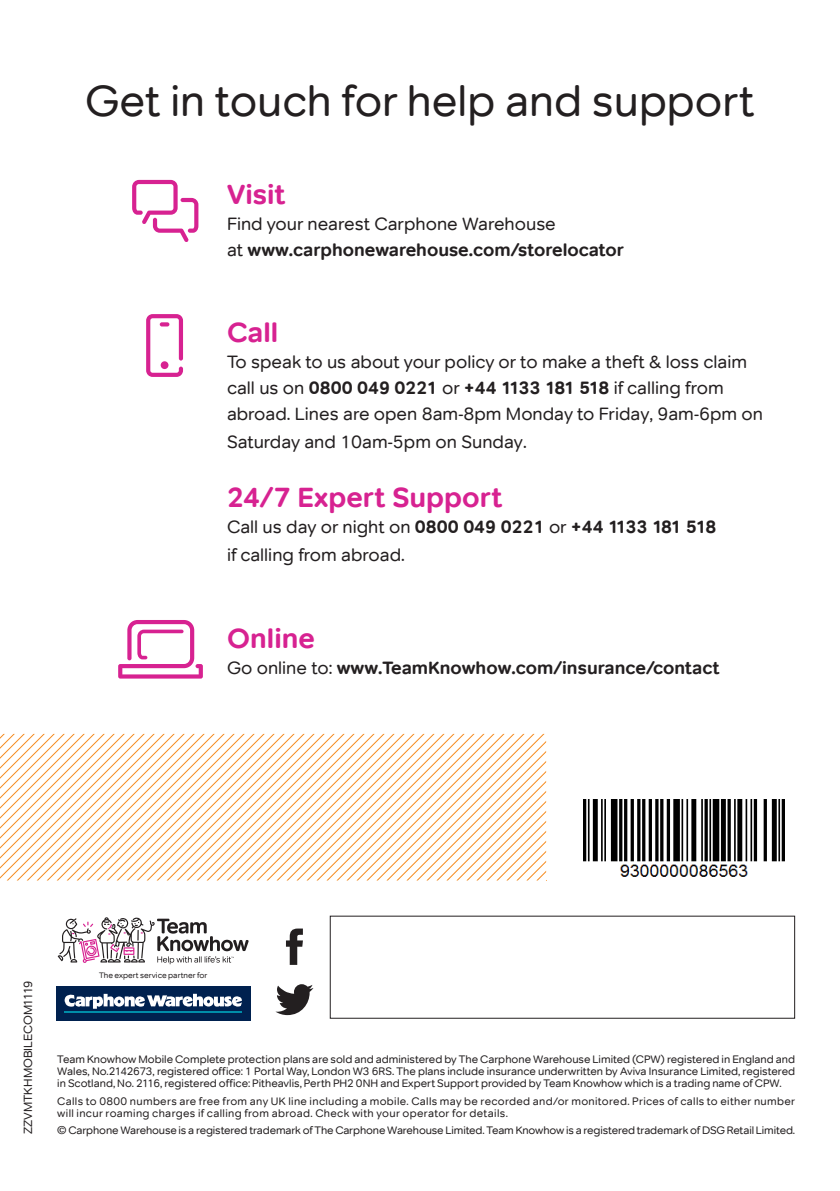
<style>
.page{position:relative;width:840px;height:1191px;background:#fff}
.page>*{position:absolute;margin:0;border:0;box-sizing:border-box;transform-origin:0 0}
.t1{font:44px "Team Knowhow Tondo";color:#231f20}
.HEADER_2{font:700 28px "Team Knowhow Tondo";color:#d72291}
.HEADER_2-2{font:18px/26px "Team Knowhow Tondo";color:#231f20}
.HEADER_2-3{font:700 18px/26px "Team Knowhow Tondo";color:#231f20}
.HEADER_2-4{font:12px "Team Knowhow Tondo";color:#231f20}
.HEADER_2-5{font:11px/12px "Team Knowhow Tondo";letter-spacing:.015em;color:#231f20;text-align:justify}
.HEADER_2-6{font:11px "Team Knowhow Tondo";letter-spacing:-.01em;color:#231f20}
.HEADER_2-7{font:8px "Team Knowhow Tondo";color:#231f20}
.s1{font-weight:400}
.s2{font-weight:700}
</style>
<div class="page">
<svg style="left:132px;top:180px;width:66px;height:62px"></svg>
<svg style="left:146px;top:314px;width:37px;height:63px"></svg>
<div style="left:161px;top:361px;width:7px;height:8px;background:#d72291;border-radius:50%"></div>
<svg style="left:118px;top:620px;width:85px;height:58px"></svg>
<svg style="left:0;top:734px;width:546px;height:146px"></svg>
<svg style="left:275px;top:984px;width:38px;height:31px"></svg>
<svg style="left:286px;top:928px;width:17px;height:37px"></svg>
<div style="left:56px;top:986px;width:194px;height:35px;background:#00214f"></div>
<hr style="left:65px;top:1011px;width:176px;height:2px;background:#008da8">
<svg style="left:65px;top:993px;width:177px;height:15px"></svg>
<svg style="left:58px;top:917px;width:190px;height:47px"></svg>
<img style="left:583px;top:799px;width:200px;height:78px">
<p class="t1" style="left:85px;top:74px;width:670px">Get in touch for help and support</p>
<p class="HEADER_2" style="left:227px;top:177px;width:60px">Visit</p>
<p class="HEADER_2-3" style="left:227px;top:210px;width:398px"><span class="s1">Find your nearest Carphone Warehouse<br>at</span> www.carphonewarehouse.com/storelocator</p>
<p class="HEADER_2" style="left:227px;top:315px;width:53px">Call</p>
<p class="HEADER_2-2" style="left:227px;top:349px;width:537px">To speak to us about your policy or to make a theft &amp; loss claim call us on <span class="s2">0800 049 0221</span> or <span class="s2">+44 1133 181 518</span> if calling from abroad. Lines are open 8am-8pm Monday to Friday, 9am-6pm on</p>
<p class="HEADER_2-2" style="left:227px;top:429px;width:301px">Saturday and 10am-5pm on Sunday.</p>
<p class="HEADER_2" style="left:227px;top:480px;width:277px">24/7 Expert Support</p>
<p class="HEADER_2-2" style="left:227px;top:513px;width:490px;line-height:28px">Call us day or night on <span class="s2">0800 049 0221</span> or <span class="s2">+44 1133 181 518 </span>if calling from abroad.</p>
<p class="HEADER_2" style="left:227px;top:621px;width:89px">Online</p>
<p class="HEADER_2-3" style="left:227px;top:654px;width:494px"><span class="s1">Go online to:</span> www.TeamKnowhow.com/insurance/contact</p>
<p class="HEADER_2-4" style="left:21px;top:1134px;width:155px;rotate:-90deg">ZZVMTKHMOBILECOM1119</p>
<p class="HEADER_2-7" style="left:99px;top:970px;width:110px">The expert service partner for</p>
<p class="HEADER_2-5" style="left:57px;top:1053px;width:739px">Team Knowhow Mobile Complete protection plans are sold and administered by The Carphone Warehouse Limited (CPW) registered in England and Wales, No.2142673, registered office: 1 Portal Way, London W3 6RS. The plans include insurance underwritten by Aviva Insurance Limited, registered in Scotland, No. 2116, registered office: Pitheavlis, Perth PH2 0NH and Expert Support provided by Team Knowhow which is a trading name of CPW.</p>
<p class="HEADER_2-5" style="left:57px;top:1094px;width:739px">Calls to 0800 numbers are free from any UK line including a mobile. Calls may be recorded and/or monitored. Prices of calls to either number will incur roaming charges if calling from abroad. Check with your operator for details.</p>
<p class="HEADER_2-6" style="left:57px;top:1123px;width:739px">© Carphone Warehouse is a registered trademark of The Carphone Warehouse Limited. Team Knowhow is a registered trademark of DSG Retail Limited.</p>
</div>
